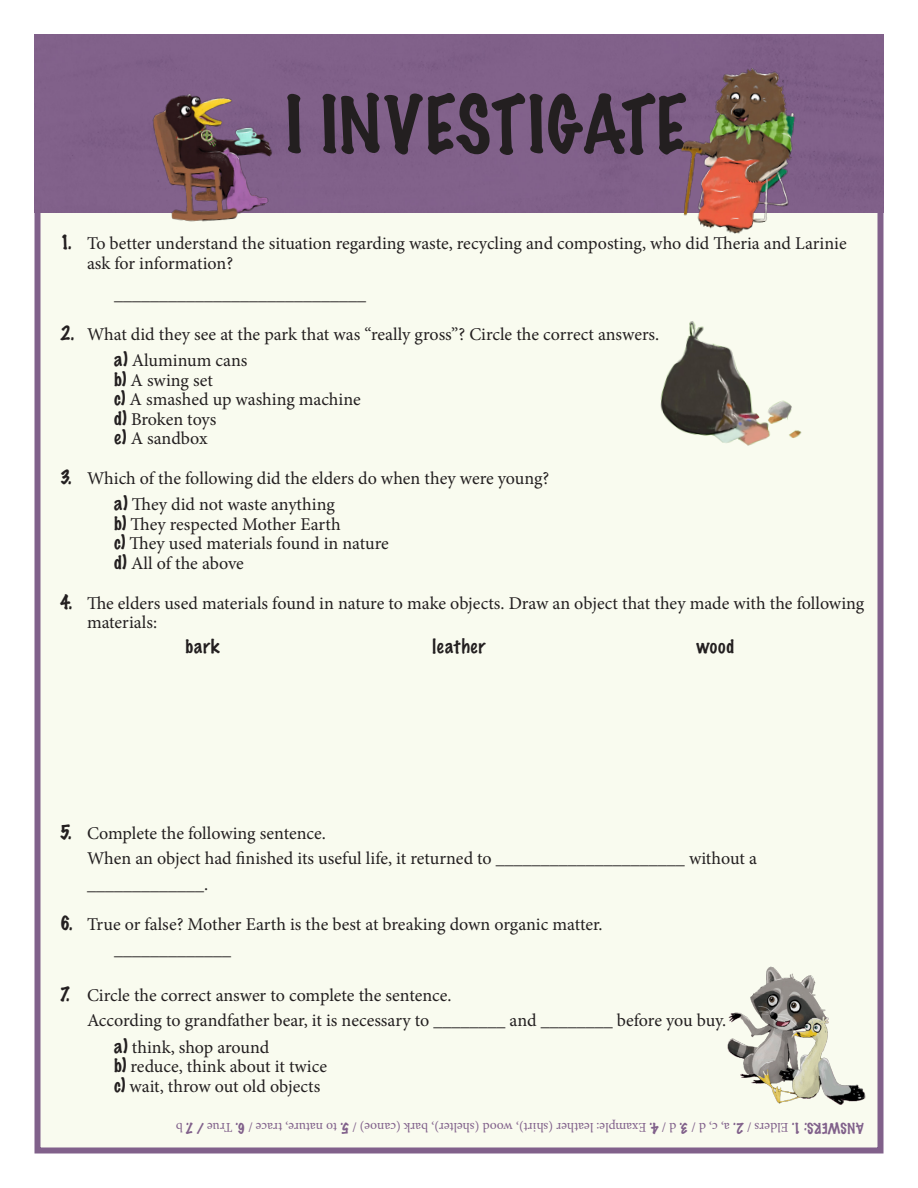
<style>
.page{position:relative;width:918px;height:1188px;background:#fff}
.page>*{position:absolute;margin:0;border:0;box-sizing:border-box;transform-origin:0 0}
.t1{font:100 72px "Marker Felt";color:#231f20}
.t2{font:18px/25.5px "Minion Pro";letter-spacing:-.005em;color:#231f20}
.t3{font:100 18px "Marker Felt";letter-spacing:.05em;color:#231f20}
.t4{font:13.5px "Minion Pro";color:#81618b}
.s1{font-family:"Marker Felt";font-weight:100}
</style>
<div class="page">
<div style="left:34px;top:34px;width:850px;height:1120px;background:#f9fbef;border:6px solid #81618b"></div>
<div style="left:34px;top:34px;width:849px;height:178px;background:#81618a"></div>
<img style="left:660px;top:321px;width:142px;height:125px">
<img style="left:654px;top:46px;width:159px;height:188px">
<img style="left:144px;top:85px;width:136px;height:137px">
<img style="left:727px;top:966px;width:139px;height:139px">
<p class="t1" style="left:285px;top:68px;width:403px">I INVESTIGATE</p>
<p class="t2" style="left:87px;top:234px;width:761px;line-height:19.5px;text-indent:-27px"><span class="s1">1.</span> To better understand the situation regarding waste, recycling and composting, who did Theria and Larinie ask for information?</p>
<p class="t2" style="left:114px;top:282px;width:253px">____________________________</p>
<p class="t2" style="left:60px;top:322px;width:601px"><span class="s1">2.</span> What did they see at the park that was “really gross”? Circle the correct answers.</p>
<p class="t2" style="left:114px;top:348px;width:135px"><span class="s1">a)</span> Aluminum cans</p>
<p class="t2" style="left:114px;top:367px;width:100px"><span class="s1">b)</span> A swing set</p>
<p class="t2" style="left:114px;top:387px;width:248px"><span class="s1">c)</span> A smashed up washing machine</p>
<p class="t2" style="left:114px;top:406px;width:104px"><span class="s1">d)</span> Broken toys</p>
<p class="t2" style="left:114px;top:426px;width:95px"><span class="s1">e)</span> A sandbox</p>
<p class="t2" style="left:60px;top:466px;width:491px"><span class="s1">3.</span> Which of the following did the elders do when they were young?</p>
<p class="t2" style="left:114px;top:492px;width:222px"><span class="s1">a)</span> They did not waste anything</p>
<p class="t2" style="left:114px;top:511px;width:228px"><span class="s1">b)</span> They respected Mother Earth</p>
<p class="t2" style="left:114px;top:531px;width:276px"><span class="s1">c)</span> They used materials found in nature</p>
<p class="t2" style="left:114px;top:550px;width:131px"><span class="s1">d)</span> All of the above</p>
<p class="t2" style="left:87px;top:593px;width:779px;line-height:19.5px;text-indent:-27px"><span class="s1">4.</span> The elders used materials found in nature to make objects. Draw an object that they made with the following materials:</p>
<p class="t3" style="left:185px;top:632px;width:36px">bark</p>
<p class="t3" style="left:433px;top:632px;width:54px">leather</p>
<p class="t3" style="left:697px;top:632px;width:39px">wood</p>
<p class="t2" style="left:87px;top:820px;width:671px;text-indent:-27px"><span class="s1">5.</span> Complete the following sentence.<br>When an object had finished its useful life, it returned to _____________________ without a _____________.</p>
<p class="t2" style="left:60px;top:911px;width:544px"><span class="s1">6.</span> True or false? Mother Earth is the best at breaking down organic matter.</p>
<p class="t2" style="left:114px;top:937px;width:118px">_____________</p>
<p class="t2" style="left:87px;top:982px;width:641px;text-indent:-27px"><span class="s1">7.</span> Circle the correct answer to complete the sentence.<br>According to grandfather bear, it is necessary to ________ and ________ before you buy.</p>
<p class="t2" style="left:114px;top:1034px;width:157px"><span class="s1">a)</span> think, shop around</p>
<p class="t2" style="left:114px;top:1054px;width:215px"><span class="s1">b)</span> reduce, think about it twice</p>
<p class="t2" style="left:114px;top:1073px;width:208px"><span class="s1">c)</span> wait, throw out old objects</p>
<p class="t4" style="left:864px;top:1137px;width:690px;rotate:-180deg"><span class="s1">ANSWERS: 1.</span> Elders / <span class="s1">2.</span> a, c, d / <span class="s1">3.</span> d / <span class="s1">4.</span> Example: leather (shirt), wood (shelter), bark (canoe) / <span class="s1">5.</span> to nature, trace / <span class="s1">6.</span> True <span class="s1">/ 7.</span> b</p>
</div>
